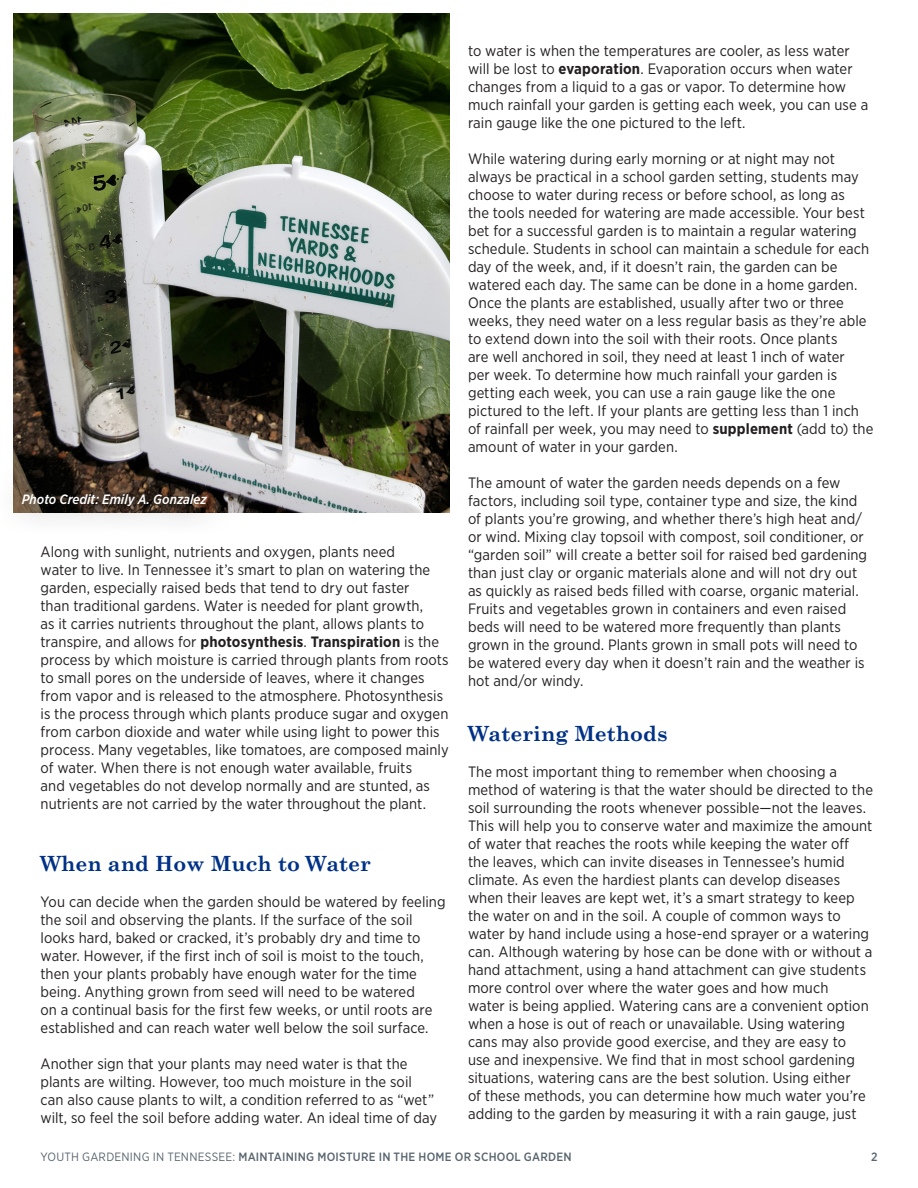
<style>
.page{position:relative;width:918px;height:1188px;background:#fff}
.page>*{position:absolute;margin:0;border:0;box-sizing:border-box;transform-origin:0 0}
.Subheads{font:700 21px "Century Schoolbook";color:#003186}
.Body_Text{font:15px/18px "Gotham Narrow";letter-spacing:.005em;color:#231f20}
.Subheads-2{font:italic 500 13.5px "Gotham Narrow";color:#fff}
.Body_Text-2{font:500 12px "Gotham Narrow";letter-spacing:.02em;color:#5a6670}
.s1{font-weight:700}
.s2{font-weight:400}
</style>
<div class="page">
<img style="left:14px;top:14px;width:436px;height:499px">
<svg style="left:13px;top:465px;width:221px;height:56px;background:#5e554f"></svg>
<p class="Subheads-2" style="left:22px;top:491px;width:186px">Photo Credit: Emily A. Gonzalez</p>
<p class="Body_Text" style="left:40px;top:543px;width:410px">Along with sunlight, nutrients and oxygen, plants need<br>water to live. In Tennessee it’s smart to plan on watering the garden, especially raised beds that tend to dry out faster<br>than traditional gardens. Water is needed for plant growth,<br>as it carries nutrients throughout the plant, allows plants to transpire, and allows for <span class="s1">photosynthesis</span>. <span class="s1">Transpiration</span> is the process by which moisture is carried through plants from roots to small pores on the underside of leaves, where it changes from vapor and is released to the atmosphere. Photosynthesis is the process through which plants produce sugar and oxygen from carbon dioxide and water while using light to power this process. Many vegetables, like tomatoes, are composed mainly of water. When there is not enough water available, fruits<br>and vegetables do not develop normally and are stunted, as nutrients are not carried by the water throughout the plant.</p>
<p class="Subheads" style="left:40px;top:850px;width:332px">When and How Much to Water</p>
<p class="Body_Text" style="left:40px;top:892px;width:407px">You can decide when the garden should be watered by feeling the soil and observing the plants. If the surface of the soil looks hard, baked or cracked, it’s probably dry and time to water. However, if the first inch of soil is moist to the touch, then your plants probably have enough water for the time being. Anything grown from seed will need to be watered<br>on a continual basis for the first few weeks, or until roots are established and can reach water well below the soil surface.</p>
<p class="Body_Text" style="left:40px;top:1054px;width:398px">Another sign that your plants may need water is that the plants are wilting. However, too much moisture in the soil can also cause plants to wilt, a condition referred to as “wet” wilt, so feel the soil before adding water. An ideal time of day</p>
<p class="Body_Text" style="left:468px;top:42px;width:402px">to water is when the temperatures are cooler, as less water will be lost to <span class="s1">evaporation</span>. Evaporation occurs when water changes from a liquid to a gas or vapor. To determine how much rainfall your garden is getting each week, you can use a rain gauge like the one pictured to the left.</p>
<p class="Body_Text" style="left:468px;top:150px;width:407px">While watering during early morning or at night may not always be practical in a school garden setting, students may choose to water during recess or before school, as long as<br>the tools needed for watering are made accessible. Your best bet for a successful garden is to maintain a regular watering schedule. Students in school can maintain a schedule for each day of the week, and, if it doesn’t rain, the garden can be watered each day. The same can be done in a home garden.<br>Once the plants are established, usually after two or three weeks, they need water on a less regular basis as they’re able to extend down into the soil with their roots. Once plants<br>are well anchored in soil, they need at least 1 inch of water<br>per week. To determine how much rainfall your garden is getting each week, you can use a rain gauge like the one pictured to the left. If your plants are getting less than 1 inch of rainfall per week, you may need to <span class="s1">supplement</span> (add to) the amount of water in your garden.</p>
<p class="Body_Text" style="left:468px;top:474px;width:401px">The amount of water the garden needs depends on a few factors, including soil type, container type and size, the kind of plants you’re growing, and whether there’s high heat and/ or wind. Mixing clay topsoil with compost, soil conditioner, or “garden soil” will create a better soil for raised bed gardening than just clay or organic materials alone and will not dry out as quickly as raised beds filled with coarse, organic material.<br>Fruits and vegetables grown in containers and even raised beds will need to be watered more frequently than plants grown in the ground. Plants grown in small pots will need to be watered every day when it doesn’t rain and the weather is hot and/or windy.</p>
<p class="Subheads" style="left:468px;top:721px;width:201px">Watering Methods</p>
<p class="Body_Text" style="left:468px;top:763px;width:407px">The most important thing to remember when choosing a method of watering is that the water should be directed to the soil surrounding the roots whenever possible—not the leaves.<br>This will help you to conserve water and maximize the amount of water that reaches the roots while keeping the water off the leaves, which can invite diseases in Tennessee’s humid climate. As even the hardiest plants can develop diseases when their leaves are kept wet, it’s a smart strategy to keep the water on and in the soil. A couple of common ways to water by hand include using a hose-end sprayer or a watering can. Although watering by hose can be done with or without a hand attachment, using a hand attachment can give students more control over where the water goes and how much<br>water is being applied. Watering cans are a convenient option when a hose is out of reach or unavailable. Using watering cans may also provide good exercise, and they are easy to<br>use and inexpensive. We find that in most school gardening situations, watering cans are the best solution. Using either<br>of these methods, you can determine how much water you’re adding to the garden by measuring it with a rain gauge, just</p>
<p class="Body_Text-2" style="left:40px;top:1149px;width:533px"><span class="s2">YOUTH GARDENING IN TENNESSEE:</span> MAINTAINING MOISTURE IN THE HOME OR SCHOOL GARDEN</p>
<p class="Body_Text-2" style="left:871px;top:1149px;width:8px">2</p>
</div>
